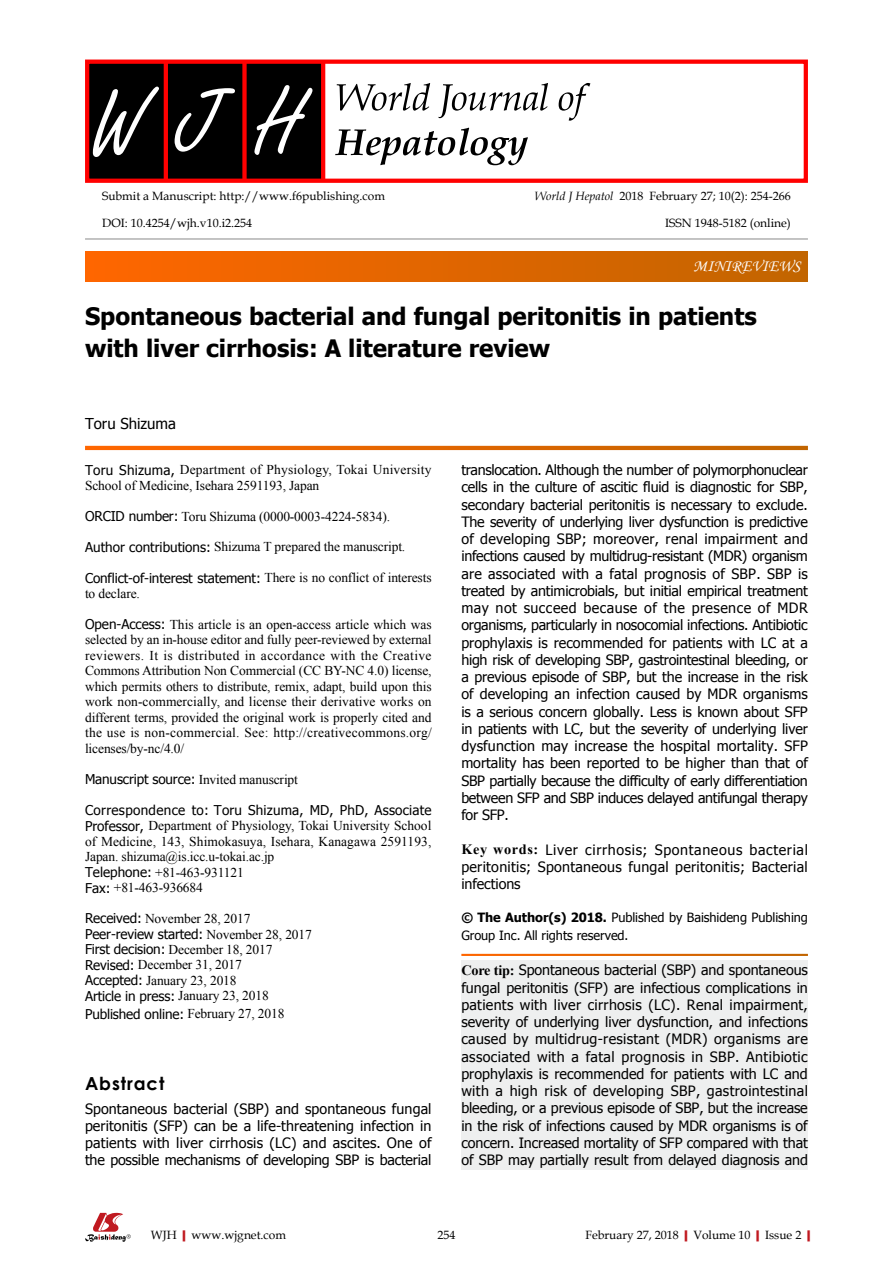
<style>
.page{position:relative;width:893px;height:1263px;background:#fff}
.page>*{position:absolute;margin:0;border:0;box-sizing:border-box;transform-origin:0 0}
.t1{font:700 24px/31.5px "Tahoma";color:#000}
.t2{font:700 18px "Century Gothic";letter-spacing:.05em;color:#000}
.t3{font:16.5px "Monotype Corsiva";color:#fff}
.t4{font:15px "Tahoma";color:#000}
.t5{font:14.25px/17.2px "Tahoma";letter-spacing:-.005em;color:#000;text-align:justify}
.t6{font:13.5px/15.5px "Times New Roman";letter-spacing:-.01em;color:#000}
.t7{font:13.5px/17.7px "Tahoma";letter-spacing:-.01em;color:#000}
.t8{font:13.5px/15.5px "Times New Roman";letter-spacing:.015em;color:#000}
.t9{font:13.5px "Tahoma";letter-spacing:.015em;color:#000}
.t10{font:12.75px/17.2px "Tahoma";letter-spacing:-.005em;color:#000}
.t11{font:12px "Book Antiqua";color:#000}
.s1{font-style:italic}
.s2{font-family:"Tahoma"}
.s3{font-family:"Times New Roman"}
.s4{font-family:"Times New Roman";font-weight:700}
.s5{font-weight:700}
.s6{font-weight:700;color:#c01920}
</style>
<div class="page">
<div style="left:461px;top:960px;width:347px;height:209px;background:#eeefef"></div>
<div style="left:85px;top:252px;width:723px;height:29px;background:linear-gradient(to right,#f60,#c16500)"></div>
<hr style="left:85px;top:239px;width:723px;height:1px;background:#898989">
<svg style="left:85px;top:446px;width:723px;height:4px;background:#e06500"></svg>
<svg style="left:85px;top:1213px;width:46px;height:29px"></svg>
<div style="left:87px;top:61px;width:236px;height:121px;background:#000"></div>
<hr style="left:164px;top:61px;width:4px;height:121px;background:#f00">
<div style="left:242px;top:61px;width:5px;height:121px;background:#f00"></div>
<hr style="left:321px;top:61px;width:4px;height:121px;background:#f00">
<div style="left:85px;top:60px;width:723px;height:123px;border:4px solid #f00"></div>
<svg style="left:254px;top:85px;width:58px;height:70px"></svg>
<svg style="left:175px;top:88px;width:60px;height:64px"></svg>
<svg style="left:93px;top:87px;width:66px;height:70px"></svg>
<svg style="left:337px;top:83px;width:253px;height:38px"></svg>
<svg style="left:335px;top:128px;width:193px;height:37px"></svg>
<p class="t11" style="left:102px;top:188px;width:284px">Submit a Manuscript: http://www.f6publishing.com</p>
<p class="t11" style="left:102px;top:215px;width:152px">DOI: 10.4254/wjh.v10.i2.254</p>
<p class="t11" style="left:535px;top:188px;width:258px"><span class="s1">World J Hepatol</span> 2018 February 27; 10(2): 254-266</p>
<p class="t11" style="left:665px;top:215px;width:127px">ISSN 1948-5182 (online)</p>
<p class="t3" style="left:693px;top:256px;width:109px">MINIREVIEWS</p>
<h1 class="t1" style="left:85px;top:299px;width:673px">Spontaneous bacterial and fungal peritonitis in patients with liver cirrhosis: A literature review</h1>
<p class="t4" style="left:85px;top:413px;width:93px">Toru Shizuma</p>
<p class="t8" style="left:85px;top:462px;width:348px"><span class="s2">Toru Shizuma,</span> Department of Physiology, Tokai University<br>School of Medicine, Isehara 2591193, Japan</p>
<p class="t6" style="left:85px;top:508px;width:307px"><span class="s2">ORCID number:</span> Toru Shizuma (0000-0003-4224-5834).</p>
<p class="t6" style="left:85px;top:539px;width:322px"><span class="s2">Author contributions:</span> Shizuma T prepared the manuscript.</p>
<p class="t7" style="left:85px;top:568px;width:348px">Conflict-of-interest statement: <span class="s3">There is no conflict of interests</span></p>
<p class="t6" style="left:85px;top:585px;width:56px">to declare.</p>
<p class="t6" style="left:85px;top:616px;width:348px;text-align:justify"><span class="s2">Open-Access:</span> This article is an open-access article which was selected by an in-house editor and fully peer-reviewed by external reviewers. It is distributed in accordance with the Creative Commons Attribution Non Commercial (CC BY-NC 4.0) license, which permits others to distribute, remix, adapt, build upon this work non-commercially, and license their derivative works on different terms, provided the original work is properly cited and the use is non-commercial. See: http://creativecommons.org/ licenses/by-nc/4.0/</p>
<p class="t7" style="left:85px;top:770px;width:214px">Manuscript source: <span class="s3">Invited manuscript</span></p>
<p class="t9" style="left:85px;top:801px;width:348px">Correspondence to: Toru Shizuma, MD, PhD, Associate</p>
<p class="t6" style="left:85px;top:818px;width:348px"><span class="s2">Professor,</span> Department of Physiology, Tokai University School of Medicine, 143, Shimokasuya, Isehara, Kanagawa 2591193, Japan. shizuma@is.icc.u-tokai.ac.jp<br><span class="s2">Telephone:</span> +81-463-931121<br><span class="s2">Fax:</span> +81-463-936684</p>
<p class="t6" style="left:85px;top:910px;width:167px"><span class="s2">Received:</span> November 28, 2017</p>
<p class="t7" style="left:85px;top:924px;width:228px">Peer-review started: <span class="s3">November 28, 2017</span></p>
<p class="t6" style="left:85px;top:941px;width:189px"><span class="s2">First decision:</span> December 18, 2017<br><span class="s2">Revised:</span> December 31, 2017<br><span class="s2">Accepted:</span> January 23, 2018</p>
<p class="t7" style="left:85px;top:986px;width:201px">Article in press: <span class="s3">January 23, 2018<br></span>Published online: <span class="s3">February 27, 2018</span></p>
<p class="t2" style="left:85px;top:1069px;width:81px">Abstract</p>
<p class="t5" style="left:85px;top:1099px;width:348px">Spontaneous bacterial (SBP) and spontaneous fungal peritonitis (SFP) can be a life-threatening infection in patients with liver cirrhosis (LC) and ascites. One of the possible mechanisms of developing SBP is bacterial</p>
<p class="t5" style="left:461px;top:461px;width:348px">translocation. Although the number of polymorphonuclear cells in the culture of ascitic fluid is diagnostic for SBP, secondary bacterial peritonitis is necessary to exclude.<br>The severity of underlying liver dysfunction is predictive of developing SBP; moreover, renal impairment and infections caused by multidrug-resistant (MDR) organism are associated with a fatal prognosis of SBP. SBP is treated by antimicrobials, but initial empirical treatment may not succeed because of the presence of MDR organisms, particularly in nosocomial infections. Antibiotic prophylaxis is recommended for patients with LC at a high risk of developing SBP, gastrointestinal bleeding, or a previous episode of SBP, but the increase in the risk of developing an infection caused by MDR organisms is a serious concern globally. Less is known about SFP in patients with LC, but the severity of underlying liver dysfunction may increase the hospital mortality. SFP mortality has been reported to be higher than that of SBP partially because the difficulty of early differentiation between SFP and SBP induces delayed antifungal therapy for SFP.</p>
<p class="t5" style="left:461px;top:840px;width:348px"><span class="s4">Key words:</span> Liver cirrhosis; Spontaneous bacterial peritonitis; Spontaneous fungal peritonitis; Bacterial infections</p>
<p class="t10" style="left:461px;top:908px;width:348px"><span class="s5">© The Author(s) 2018.</span> Published by Baishideng Publishing<br>Group Inc. All rights reserved.</p>
<p class="t5" style="left:461px;top:961px;width:348px"><span class="s4">Core tip:</span> Spontaneous bacterial (SBP) and spontaneous fungal peritonitis (SFP) are infectious complications in patients with liver cirrhosis (LC). Renal impairment, severity of underlying liver dysfunction, and infections caused by multidrug-resistant (MDR) organisms are associated with a fatal prognosis in SBP. Antibiotic prophylaxis is recommended for patients with LC and with a high risk of developing SBP, gastrointestinal bleeding, or a previous episode of SBP, but the increase in the risk of infections caused by MDR organisms is of concern. Increased mortality of SFP compared with that of SBP may partially result from delayed diagnosis and</p>
<p class="t11" style="left:151px;top:1226px;width:137px">WJH<span class="s6">|</span>www.wjgnet.com</p>
<p class="t11" style="left:437px;top:1226px;width:19px">254</p>
<p class="t11" style="left:585px;top:1226px;width:232px">February 27, 2018<span class="s6">|</span>Volume 10<span class="s6">|</span>Issue 2<span class="s6">|</span></p>
</div>
